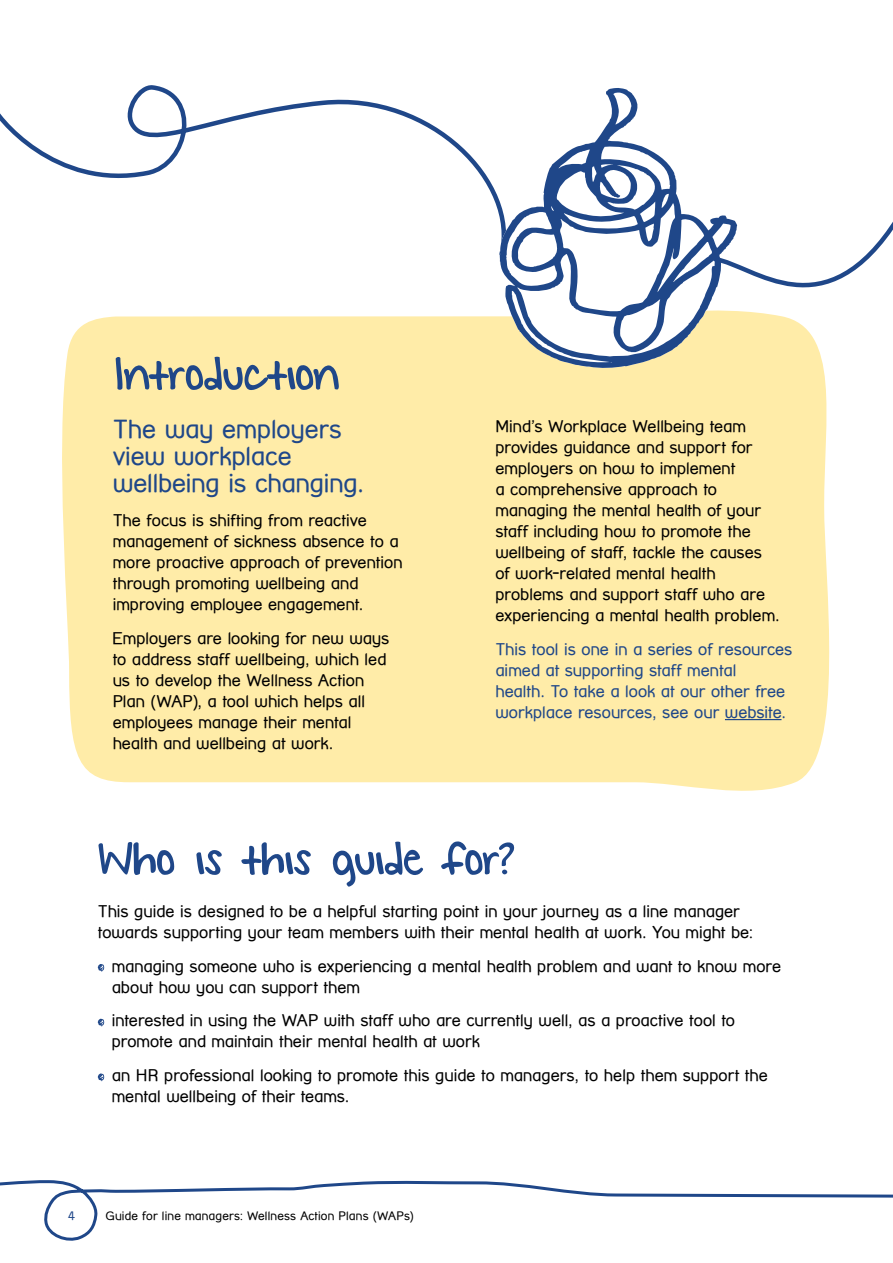
<style>
.page{position:relative;width:893px;height:1263px;background:#fff}
.page>*{position:absolute;margin:0;border:0;box-sizing:border-box;transform-origin:0 0}
.t1{font:52.5px "KG Small Town Southern Girl";letter-spacing:-.01em;color:#1f4789}
.t2{font:25.5px/27px "Street Corner";letter-spacing:-.005em;color:#1f4789}
.t3{font:16.5px/21px "Street Corner";color:#000}
.t4{font:16.5px/21px "Street Corner";color:#1f4789}
.t5{font:12px "Street Corner";letter-spacing:.015em;color:#000}
.t6{font:12px "Street Corner";color:#1f4789}
</style>
<div class="page">
<svg style="left:0;top:85px;width:499px;height:130px"></svg>
<div style="left:62px;top:316px;width:768px;height:475px;background:#ffeca8"></div>
<hr style="left:725px;top:719px;width:56px;height:1px;background:#1f4789">
<svg style="left:98px;top:964px;width:6px;height:8px"></svg>
<svg style="left:98px;top:1019px;width:6px;height:7px"></svg>
<svg style="left:98px;top:1073px;width:6px;height:8px"></svg>
<svg style="left:499px;top:88px;width:238px;height:281px"></svg>
<svg style="left:710px;top:88px;width:183px;height:246px"></svg>
<svg style="left:0;top:1180px;width:893px;height:61px"></svg>
<h1 class="t1" style="left:113px;top:346px;width:228px">Introduction</h1>
<h2 class="t2" style="left:113px;top:415px;width:249px">The way employers view workplace wellbeing is changing.</h2>
<p class="t3" style="left:113px;top:509px;width:291px">The focus is shifting from reactive management of sickness absence to a more proactive approach of prevention through promoting wellbeing and improving employee engagement.</p>
<p class="t3" style="left:113px;top:627px;width:278px">Employers are looking for new ways to address staff wellbeing, which led us to develop the Wellness Action Plan (WAP), a tool which helps all employees manage their mental health and wellbeing at work.</p>
<p class="t3" style="left:495px;top:416px;width:283px">Mind’s Workplace Wellbeing team provides guidance and support for employers on how to implement<br>a comprehensive approach to managing the mental health of your staff including how to promote the wellbeing of staff, tackle the causes of work-related mental health problems and support staff who are experiencing a mental health problem.</p>
<p class="t4" style="left:495px;top:638px;width:299px">This tool is one in a series of resources aimed at supporting staff mental<br>health. To take a look at our other free workplace resources, see our website.</p>
<h1 class="t1" style="left:98px;top:830px;width:419px">Who is this guide for?</h1>
<p class="t3" style="left:98px;top:900px;width:657px">This guide is designed to be a helpful starting point in your journey as a line manager towards supporting your team members with their mental health at work. You might be:</p>
<p class="t3" style="left:112px;top:955px;width:671px">managing someone who is experiencing a mental health problem and want to know more about how you can support them</p>
<p class="t3" style="left:112px;top:1010px;width:625px">interested in using the WAP with staff who are currently well, as a proactive tool to promote and maintain their mental health at work</p>
<p class="t3" style="left:112px;top:1065px;width:658px">an HR professional looking to promote this guide to managers, to help them support the mental wellbeing of their teams.</p>
<p class="t6" style="left:68px;top:1209px;width:8px">4</p>
<p class="t5" style="left:105px;top:1209px;width:310px">Guide for line managers: Wellness Action Plans (WAPs)</p>
</div>
